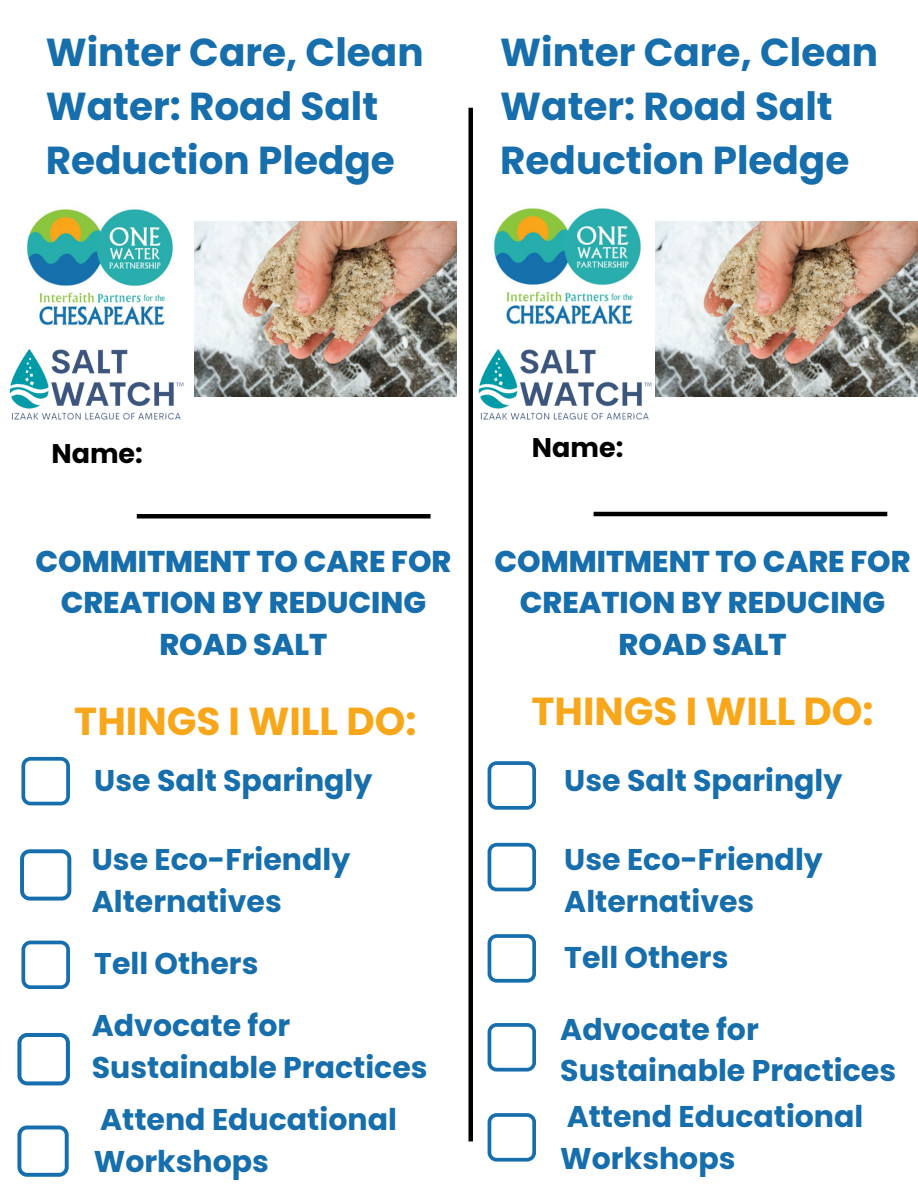
<style>
.page{position:relative;width:918px;height:1188px;background:#fff}
.page>*{position:absolute;margin:0;border:0;box-sizing:border-box;transform-origin:0 0}
.t1{font:700 39px/54px "Poppins";color:#166eac}
.t2{font:700 39px "Poppins";color:#f9a71a}
.t3{font:700 30px/41.7px "Poppins";color:#166eac}
.t4{font:800 30px/41.7px "Poppins";color:#166eac;text-align:center}
.t5{font:700 27px "Poppins";color:#000}
</style>
<div class="page">
<svg style="left:21px;top:757px;width:49px;height:48px"></svg>
<svg style="left:20px;top:849px;width:51px;height:52px"></svg>
<svg style="left:21px;top:941px;width:49px;height:48px"></svg>
<svg style="left:17px;top:1126px;width:52px;height:51px"></svg>
<svg style="left:17px;top:1033px;width:53px;height:52px"></svg>
<img style="left:26px;top:209px;width:147px;height:117px">
<img style="left:194px;top:221px;width:263px;height:176px">
<div style="left:468px;top:108px;width:5px;height:1033px;background:#000"></div>
<img style="left:493px;top:208px;width:148px;height:117px">
<img style="left:656px;top:221px;width:262px;height:176px">
<img style="left:9px;top:348px;width:174px;height:72px">
<img style="left:478px;top:349px;width:174px;height:71px">
<div style="left:137px;top:514px;width:294px;height:5px;background:#000"></div>
<hr style="left:594px;top:512px;width:293px;height:4px;background:#000">
<svg style="left:488px;top:761px;width:48px;height:49px"></svg>
<svg style="left:488px;top:843px;width:48px;height:48px"></svg>
<svg style="left:488px;top:934px;width:48px;height:49px"></svg>
<svg style="left:488px;top:1023px;width:48px;height:48px"></svg>
<svg style="left:488px;top:1113px;width:48px;height:48px"></svg>
<p class="t1" style="left:46px;top:26px;width:379px">Winter Care, Clean<br>Water: Road Salt<br>Reduction Pledge</p>
<p class="t1" style="left:500px;top:26px;width:379px">Winter Care, Clean<br>Water: Road Salt<br>Reduction Pledge</p>
<h2 class="t5" style="left:51px;top:435px;width:93px">Name:</h2>
<p class="t4" style="left:35px;top:540px;width:418px">COMMITMENT TO CARE FOR<br>CREATION BY REDUCING<br>ROAD SALT</p>
<p class="t2" style="left:74px;top:694px;width:344px">THINGS I WILL DO:</p>
<h4 class="t3" style="left:94px;top:759px;width:280px">Use Salt Sparingly</h4>
<p class="t3" style="left:92px;top:839px;width:260px">Use Eco-Friendly<br>Alternatives</p>
<h3 class="t3" style="left:94px;top:943px;width:166px">Tell Others</h3>
<h2 class="t3" style="left:92px;top:1005px;width:337px">Advocate for<br>Sustainable Practices</h2>
<h1 class="t3" style="left:94px;top:1099px;width:305px">Attend Educational<br>Workshops</h1>
<p class="t5" style="left:532px;top:429px;width:93px">Name:</p>
<p class="t4" style="left:495px;top:540px;width:418px">COMMITMENT TO CARE FOR<br>CREATION BY REDUCING<br>ROAD SALT</p>
<h3 class="t2" style="left:531px;top:684px;width:344px">THINGS I WILL DO:</h3>
<h1 class="t3" style="left:564px;top:759px;width:280px">Use Salt Sparingly</h1>
<p class="t3" style="left:564px;top:839px;width:260px">Use Eco-Friendly<br>Alternatives</p>
<h4 class="t3" style="left:564px;top:937px;width:166px">Tell Others</h4>
<p class="t3" style="left:560px;top:1008px;width:337px">Advocate for<br>Sustainable Practices</p>
<h4 class="t3" style="left:560px;top:1096px;width:305px">Attend Educational<br>Workshops</h4>
</div>
